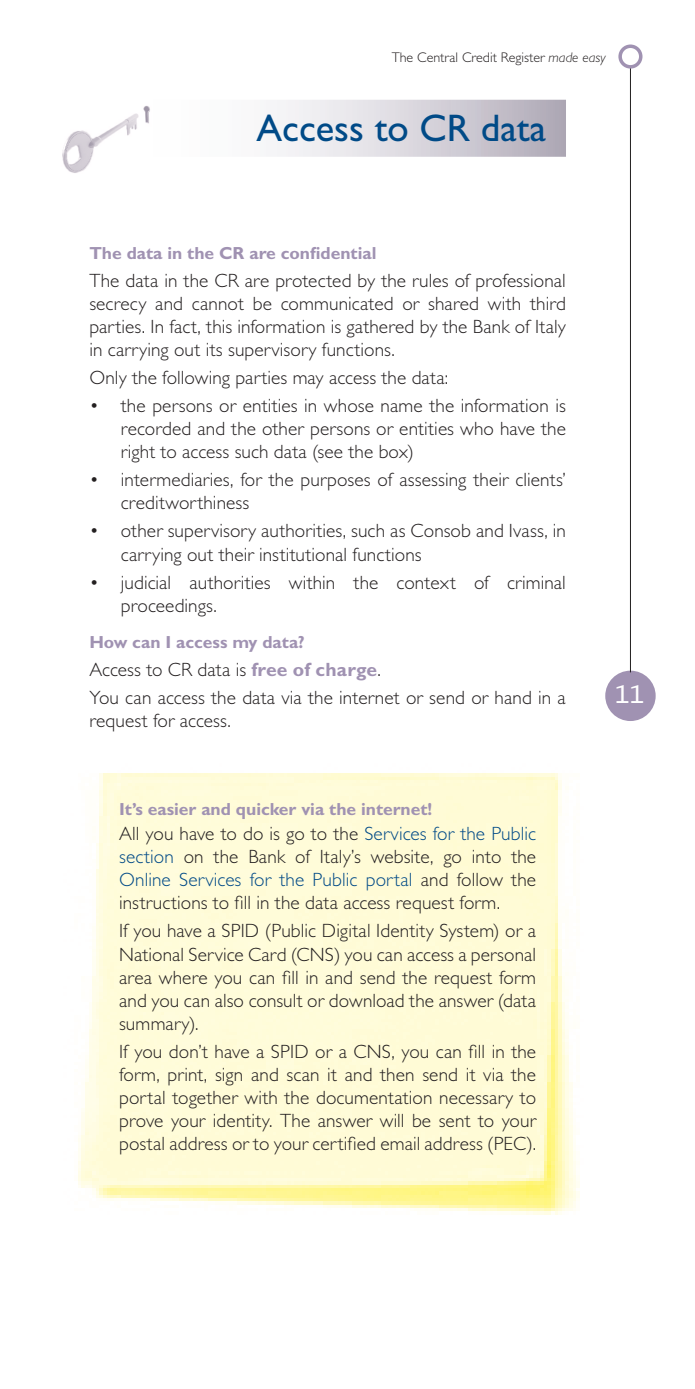
<style>
.page{position:relative;width:695px;height:1389px;background:#fff}
.page>*{position:absolute;margin:0;border:0;box-sizing:border-box;transform-origin:0 0}
.t1{font:38.5px "Gill Sans Std";color:#004a87}
.t2{font:24.5px "Lucida Console";color:#fff}
.PARAGRAFO{font:300 19.25px/23.1px "Gill Sans Std";letter-spacing:.005em;color:#231f20;text-align:justify}
.TITOLETTO_PARAGRAFO{font:700 17.5px "Gill Sans Std";color:#a092b2}
.t3{font:300 14px "Gill Sans Std";color:#231f20}
.s1{font-style:italic}
.s2{font-weight:700;color:#a092b2}
.s3{color:#004a87}
</style>
<div class="page">
<div style="left:607px;top:672px;width:46px;height:47px;background:#a092b2;border-radius:50%"></div>
<div style="left:605px;top:671px;width:50px;height:50px;border:4px solid #a092b2;border-radius:50%"></div>
<hr style="left:630px;top:67px;width:1px;height:605px;background:#231f20">
<div style="left:618px;top:45px;width:24px;height:24px;border:4px solid #a092b2;border-radius:50%"></div>
<svg style="left:277px;top:100px;width:289px;height:57px;background:#d6d3da"></svg>
<img style="left:62px;top:106px;width:88px;height:67px">
<img style="left:78px;top:773px;width:502px;height:442px">
<p class="t3" style="left:391px;top:49px;width:215px">The Central Credit Register <span class="s1">made easy</span></p>
<p class="t1" style="left:256px;top:106px;width:291px">Access to CR data</p>
<p class="TITOLETTO_PARAGRAFO" style="left:89px;top:242px;width:288px">The data in the CR are confidential</p>
<p class="PARAGRAFO" style="left:89px;top:269px;width:478px">The data in the CR are protected by the rules of professional secrecy and cannot be communicated or shared with third parties. In fact, this information is gathered by the Bank of Italy in carrying out its supervisory functions.</p>
<p class="PARAGRAFO" style="left:89px;top:366px;width:360px">Only the following parties may access the data:</p>
<p class="PARAGRAFO" style="left:121px;top:394px;width:446px;text-indent:-31px">• the persons or entities in whose name the information is recorded and the other persons or entities who have the right to access such data (see the box)</p>
<p class="PARAGRAFO" style="left:121px;top:469px;width:446px;text-indent:-31px">• intermediaries, for the purposes of assessing their clients’ creditworthiness</p>
<p class="PARAGRAFO" style="left:121px;top:520px;width:446px;text-indent:-31px">• other supervisory authorities, such as Consob and Ivass, in carrying out their institutional functions</p>
<p class="PARAGRAFO" style="left:121px;top:571px;width:446px;text-indent:-31px">• judicial authorities within the context of criminal proceedings.</p>
<p class="TITOLETTO_PARAGRAFO" style="left:89px;top:631px;width:217px">How can I access my data?</p>
<p class="PARAGRAFO" style="left:89px;top:658px;width:293px">Access to CR data is <span class="s2">free of charge</span>.</p>
<p class="PARAGRAFO" style="left:89px;top:686px;width:478px">You can access the data via the internet or send or hand in a request for access.</p>
<p class="TITOLETTO_PARAGRAFO" style="left:119px;top:798px;width:315px">It’s easier and quicker via the internet!</p>
<p class="PARAGRAFO" style="left:119px;top:822px;width:418px">All you have to do is go to the <span class="s3">Services for the Public section</span> on the Bank of Italy’s website, go into the <span class="s3">Online Services for the Public portal</span> and follow the instructions to fill in the data access request form.</p>
<p class="PARAGRAFO" style="left:119px;top:920px;width:418px">If you have a SPID (Public Digital Identity System) or a National Service Card (CNS) you can access a personal area where you can fill in and send the request form and you can also consult or download the answer (data summary).</p>
<p class="PARAGRAFO" style="left:119px;top:1040px;width:418px">If you don’t have a SPID or a CNS, you can fill in the form, print, sign and scan it and then send it via the portal together with the documentation necessary to prove your identity. The answer will be sent to your postal address or to your certified email address (PEC).</p>
<p class="t2" style="left:614px;top:684px;width:31px">11</p>
</div>
